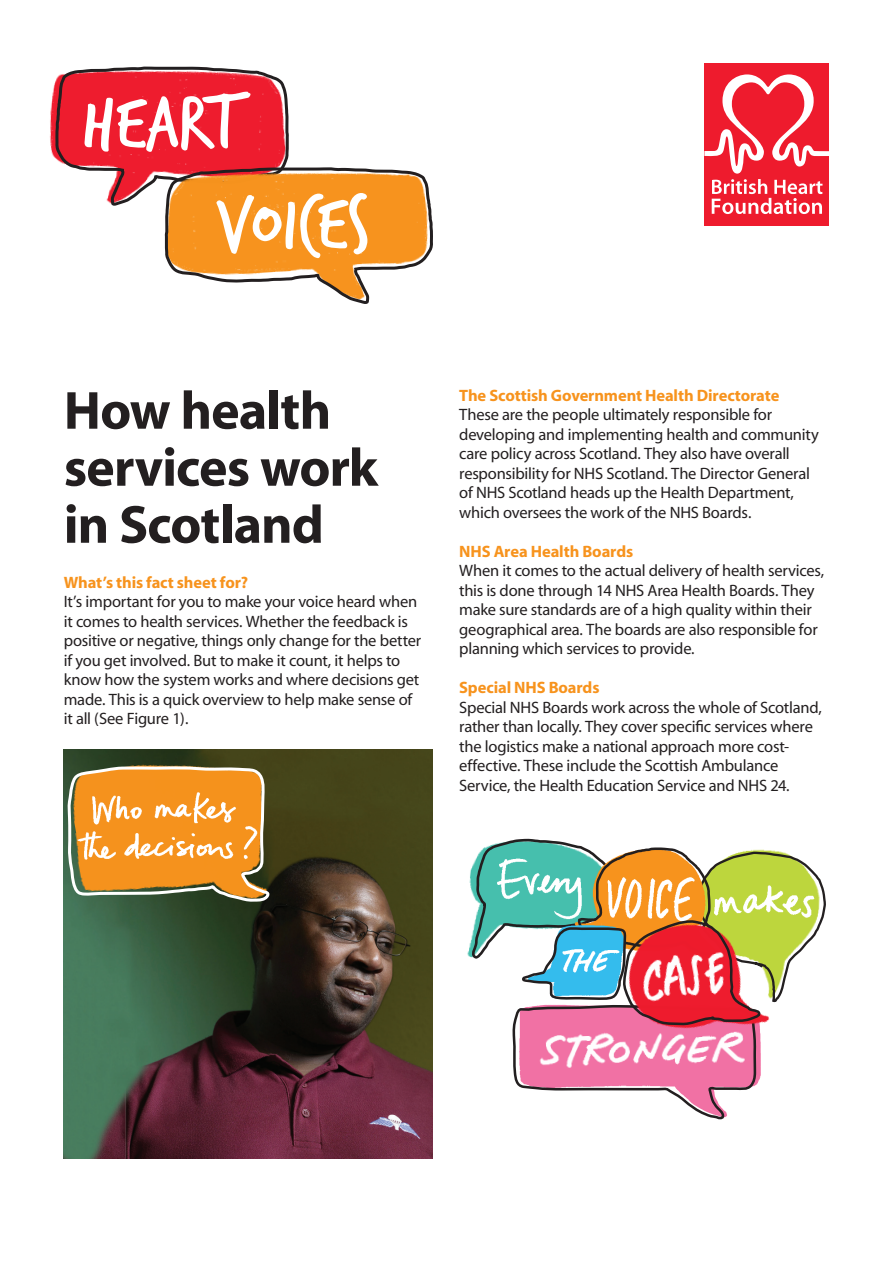
<style>
.page{position:relative;width:893px;height:1263px;background:#fff}
.page>*{position:absolute;margin:0;border:0;box-sizing:border-box;transform-origin:0 0}
.t1{font:81px/100.8px "Trash Hand";letter-spacing:.005em;color:#fff}
.t2{font:700 54px/57px "Myriad";letter-spacing:-.02em;color:#231f20}
.t3{font:16.5px/19.5px "Myriad";letter-spacing:-.015em;color:#231f20}
.t4{font:700 16.5px "Myriad";letter-spacing:-.01em;color:#f7931d}
</style>
<div class="page">
<div style="left:704px;top:64px;width:125px;height:162px;background:#ee1b2d"></div>
<svg style="left:704px;top:74px;width:125px;height:140px"></svg>
<img style="left:63px;top:750px;width:370px;height:409px">
<img style="left:63px;top:749px;width:258px;height:192px">
<svg style="left:65px;top:764px;width:208px;height:140px;background:#d09340"></svg>
<svg style="left:513px;top:1046px;width:244px;height:74px"></svg>
<img style="left:592px;top:1046px;width:169px;height:36px">
<svg style="left:470px;top:838px;width:356px;height:208px"></svg>
<img style="left:553px;top:939px;width:73px;height:45px">
<svg style="left:53px;top:66px;width:235px;height:140px"></svg>
<img style="left:131px;top:168px;width:32px;height:38px">
<svg style="left:163px;top:100px;width:270px;height:204px"></svg>
<h1 class="t1" style="left:215px;top:76px;width:156px;text-indent:-133px">HEART<br>VOICES</h1>
<h2 class="t2" style="left:64px;top:384px;width:316px">How health services work in Scotland</h2>
<p class="t4" style="left:64px;top:574px;width:186px">What’s this fact sheet for?</p>
<p class="t3" style="left:64px;top:593px;width:359px">It’s important for you to make your voice heard when it comes to health services. Whether the feedback is positive or negative, things only change for the better if you get involved. But to make it count, it helps to know how the system works and where decisions get made. This is a quick overview to help make sense of it all (See Figure 1).</p>
<p class="t4" style="left:459px;top:386px;width:322px">The Scottish Government Health Directorate</p>
<p class="t3" style="left:459px;top:405px;width:361px">These are the people ultimately responsible for developing and implementing health and community care policy across Scotland. They also have overall responsibility for NHS Scotland. The Director General of NHS Scotland heads up the Health Department, which oversees the work of the NHS Boards.</p>
<p class="t4" style="left:459px;top:543px;width:176px">NHS Area Health Boards</p>
<p class="t3" style="left:459px;top:562px;width:366px">When it comes to the actual delivery of health services, this is done through 14 NHS Area Health Boards. They make sure standards are of a high quality within their geographical area. The boards are also responsible for planning which services to provide.</p>
<p class="t4" style="left:459px;top:679px;width:142px">Special NHS Boards</p>
<p class="t3" style="left:459px;top:698px;width:364px">Special NHS Boards work across the whole of Scotland, rather than locally. They cover specific services where the logistics make a national approach more cost&shy;effective. These include the Scottish Ambulance Service, the Health Education Service and NHS 24.</p>
</div>
